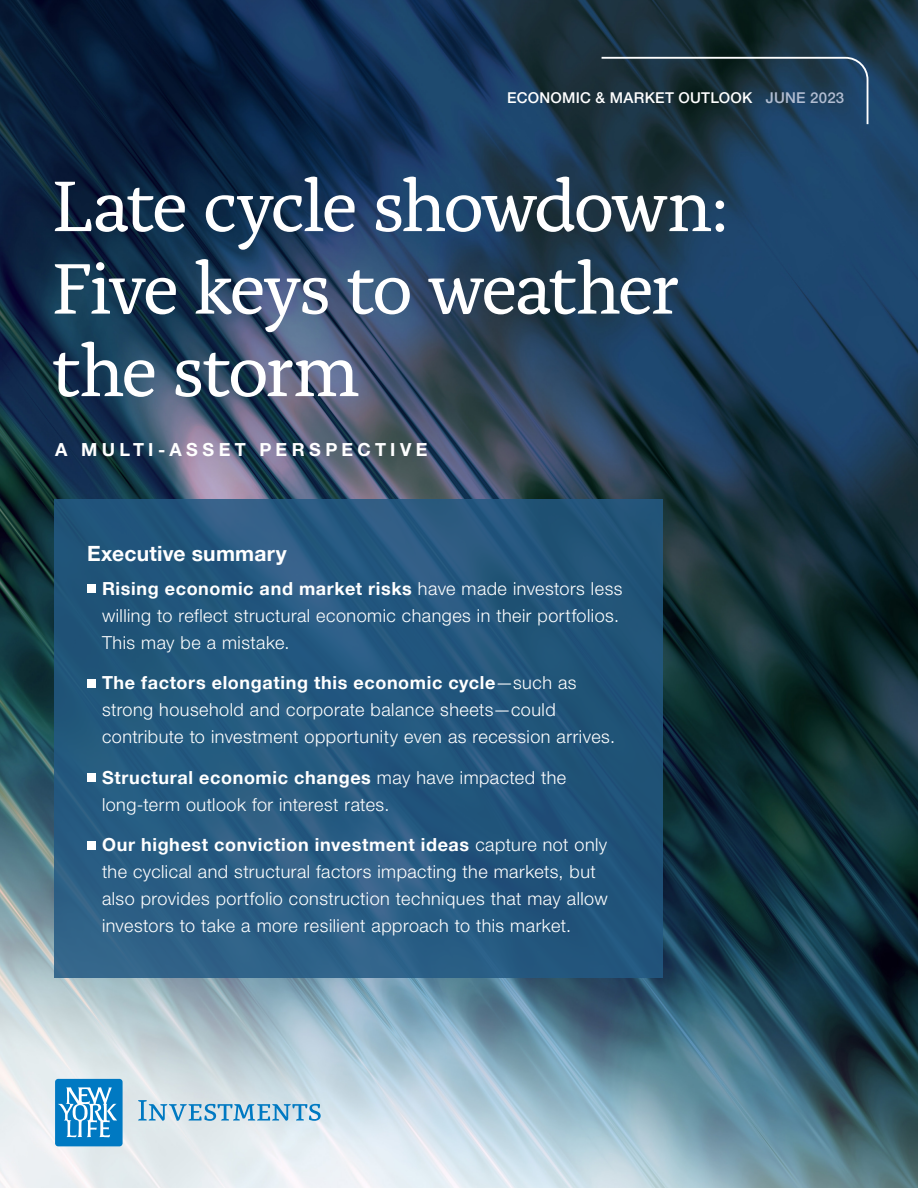
<style>
.page{position:relative;width:918px;height:1188px;background:#fff}
.page>*{position:absolute;margin:0;border:0;box-sizing:border-box;transform-origin:0 0}
.t1{font:75px/82.5px "Alda Pro";letter-spacing:-.04em;color:#fff}
.chart_heads{font:700 21px "Helvetica Neue LT Pro";letter-spacing:.01em;color:#fff}
.Intro_text{font:300 18px/27px "Helvetica Neue LT Std";letter-spacing:.025em;color:#fff}
.t2{font:700 18px "Helvetica Neue LT Pro";letter-spacing:.245em;color:#fff}
.t3{font:500 15px "Helvetica Neue LT Pro";letter-spacing:.02em;color:#fff}
.s1{color:#b2bdd1}
.s2{font-family:"Helvetica Neue LT Pro";font-weight:700}
</style>
<div class="page">
<img style="left:0;top:0;width:918px;height:1188px">
<div style="left:55px;top:500px;width:608px;height:478px;background:#235983"></div>
<div style="left:87px;top:584px;width:8px;height:9px;background:#fff"></div>
<div style="left:87px;top:679px;width:8px;height:8px;background:#fff"></div>
<div style="left:87px;top:773px;width:8px;height:9px;background:#fff"></div>
<div style="left:87px;top:841px;width:8px;height:8px;background:#fff"></div>
<svg style="left:600px;top:56px;width:269px;height:70px;background:#213b4b"></svg>
<svg style="left:55px;top:1079px;width:266px;height:67px;background:#a3cae0"></svg>
<p class="t3" style="left:507px;top:89px;width:339px">ECONOMIC &amp; MARKET OUTLOOK <span class="s1">JUNE 2023</span></p>
<p class="t1" style="left:52px;top:159px;width:679px">Late cycle showdown:<br>Five keys to weather the storm</p>
<p class="t2" style="left:55px;top:439px;width:374px">A MULTI-ASSET PERSPECTIVE</p>
<p class="chart_heads" style="left:87px;top:541px;width:201px">Executive summary</p>
<p class="Intro_text" style="left:102px;top:575px;width:522px"><span class="s2">Rising economic and market risks</span> have made investors less willing to reflect structural economic changes in their portfolios.<br>This may be a mistake.</p>
<p class="Intro_text" style="left:102px;top:669px;width:515px"><span class="s2">The factors elongating this economic cycle</span>—such as strong household and corporate balance sheets—could contribute to investment opportunity even as recession arrives.</p>
<p class="Intro_text" style="left:102px;top:764px;width:466px"><span class="s2">Structural economic changes</span> may have impacted the long-term outlook for interest rates.</p>
<p class="Intro_text" style="left:102px;top:831px;width:507px"><span class="s2">Our highest conviction investment ideas</span> capture not only the cyclical and structural factors impacting the markets, but also provides portfolio construction techniques that may allow investors to take a more resilient approach to this market.</p>
</div>
